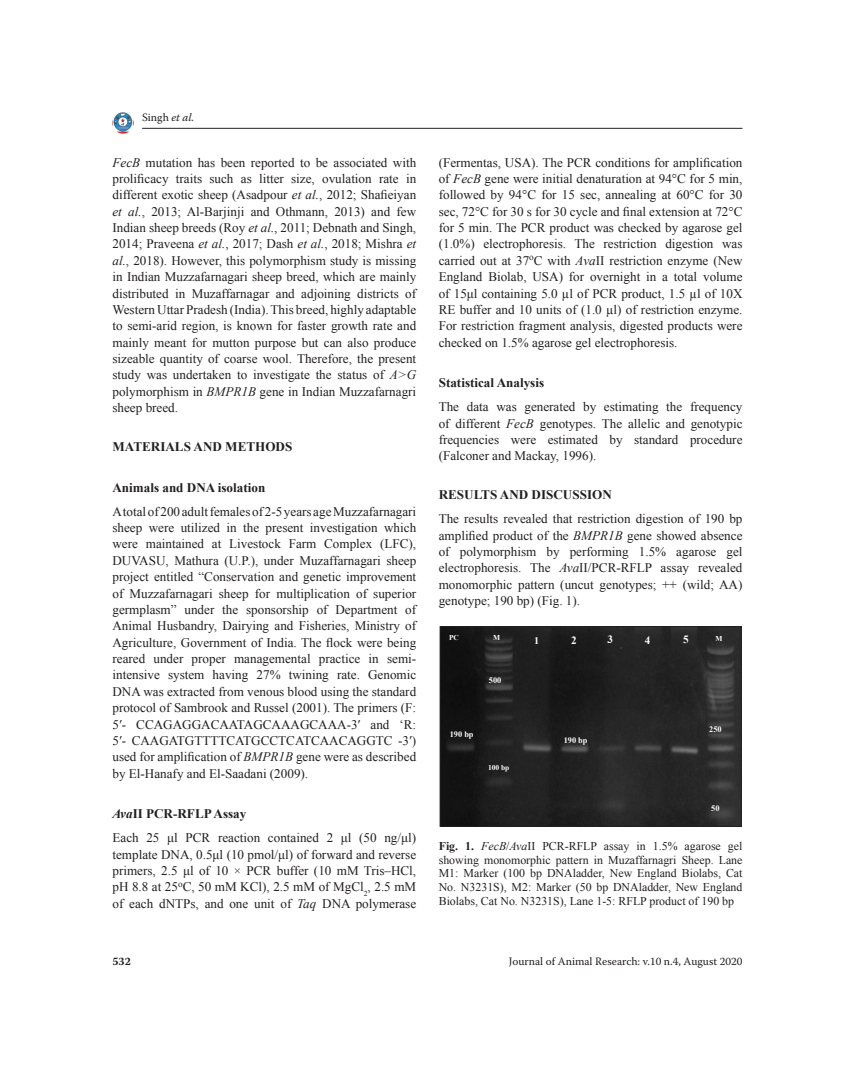
<style>
.page{position:relative;width:855px;height:1080px;background:#fff}
.page>*{position:absolute;margin:0;border:0;box-sizing:border-box;transform-origin:0 0}
.Body_text{font:13.12px/16.4px "Times New Roman";color:#231f20;text-align:justify}
.Head_3{font:700 13.12px "Times New Roman";color:#231f20}
.Head_2{font:700 13.12px "Times New Roman";color:#231f20}
.t1{font:11.88px/13.8px "Times New Roman";color:#231f20;text-align:justify}
.t2{font:11.25px "Warnock Pro";color:#231f20}
.t3{font:700 11.25px "Warnock Pro";color:#231f20}
.t4{font:700 11.12px "Times New Roman";color:#fff}
.t5{font:700 10.25px "Times New Roman";color:#fff}
.t6{font:700 8.38px "Times New Roman";letter-spacing:.005em;color:#fff}
.t7{font:700 7.38px "Times New Roman";color:#fff}
.s1{font-style:italic}
.s2{color:#222}
.s3{font-weight:700}
</style>
<div class="page">
<hr style="left:142px;top:128px;width:600px;height:1px;background:#231f20">
<img style="left:113px;top:112px;width:21px;height:22px">
<img style="left:442px;top:628px;width:297px;height:197px">
<div style="left:440px;top:626px;width:301px;height:201px;border:1px solid #231f20"></div>
<p class="t2" style="left:142px;top:110px;width:54px">Singh <span class="s1">et al.</span></p>
<p class="Body_text" style="left:112px;top:154px;width:305px"><span class="s1">FecB</span> mutation has been reported to be associated with prolificacy traits such as litter size, ovulation rate in different exotic sheep (Asadpour <span class="s1">et al.</span>, 2012; Shafieiyan <span class="s1">et al.</span>, 2013; Al-Barjinji and Othmann, 2013) and few Indian sheep breeds (Roy <span class="s1">et al.</span>, 2011; Debnath and Singh, 2014; Praveena <span class="s1">et al.</span>, 2017; Dash <span class="s1">et al.</span>, 2018; Mishra <span class="s1">et al.</span>, 2018). However, this polymorphism study is missing in Indian Muzzafarnagari sheep breed, which are mainly distributed in Muzaffarnagar and adjoining districts of Western Uttar Pradesh (India). This breed, highly adaptable to semi-arid region, is known for faster growth rate and mainly meant for mutton purpose but can also produce sizeable quantity of coarse wool. Therefore, the present study was undertaken to investigate the status of <span class="s1">A&gt;G </span>polymorphism in <span class="s1">BMPR1B</span> gene in Indian Muzzafarnagri sheep breed.</p>
<p class="Head_2" style="left:112px;top:438px;width:181px">MATERIALS AND METHODS</p>
<p class="Head_3" style="left:112px;top:478px;width:154px">Animals and DNA isolation</p>
<p class="Body_text" style="left:112px;top:503px;width:305px">A total of 200 adult females of 2-5 years age Muzzafarnagari sheep were utilized in the present investigation which were maintained at Livestock Farm Complex (LFC), DUVASU, Mathura (U.P.), under Muzaffarnagari sheep project entitled “Conservation and genetic improvement of Muzzafarnagari sheep for multiplication of superior germplasm” under the sponsorship of Department of Animal Husbandry, Dairying and Fisheries, Ministry of Agriculture, Government of India. The flock were being reared under proper managemental practice in semi&shy;intensive system having 27% twining rate. Genomic DNA was extracted from venous blood using the standard protocol of Sambrook and Russel (2001). The primers (<span class="s2">F:<br>5′-</span> CCAGAGGACAATAGCAAAGCAAA<span class="s2">-3′</span> and ‘<span class="s2">R:<br>5′-</span> CAAGATGTTTTCATGCCTCATCAACAGGTC <span class="s2">-3′) </span>used for amplification of <span class="s1">BMPR1B</span> gene were as described by El-Hanafy and El-Saadani (2009).</p>
<p class="Head_3" style="left:112px;top:805px;width:135px"><span class="s1">Ava</span>II PCR-RFLP Assay</p>
<p class="Body_text" style="left:112px;top:830px;width:305px">Each 25 μl PCR reaction contained 2 μl (50 ng/μl) template DNA, 0.5μl (10 pmol/μl) of forward and reverse primers, 2.5 μl of 10 × PCR buffer (10 mM Tris–HCl, pH 8.8 at 25<sup>o</sup>C, 50 mM KCl), 2.5 mM of MgCl<sub>2</sub>, 2.5 mM of each dNTPs, and one unit of <span class="s1">Taq</span> DNA polymerase</p>
<p class="Body_text" style="left:439px;top:154px;width:305px">(Fermentas, USA). The PCR conditions for amplification of <span class="s1">FecB</span> gene were initial denaturation at 94°C for 5 min, followed by 94°C for 15 sec, annealing at 60°C for 30 sec, 72°C for 30 s for 30 cycle and final extension at 72°C for 5 min. The PCR product was checked by agarose gel (1.0%) electrophoresis. The restriction digestion was carried out at 37<sup>o</sup>C with <span class="s1">Ava</span>II restriction enzyme (New England Biolab, USA) for overnight in a total volume of 15μl containing 5.0 µl of PCR product, 1.5 µl of 10X RE buffer and 10 units of (1.0 µl) of restriction enzyme.<br>For restriction fragment analysis, digested products were checked on 1.5% agarose gel electrophoresis.</p>
<p class="Head_3" style="left:439px;top:374px;width:107px">Statistical Analysis</p>
<p class="Body_text" style="left:439px;top:399px;width:305px">The data was generated by estimating the frequency of different <span class="s1">FecB</span> genotypes. The allelic and genotypic frequencies were estimated by standard procedure (Falconer and Mackay, 1996).</p>
<p class="Head_2" style="left:439px;top:486px;width:175px">RESULTS AND DISCUSSION</p>
<p class="Body_text" style="left:439px;top:510px;width:305px">The results revealed that restriction digestion of 190 bp amplified product of the <span class="s1">BMPR1B</span> gene showed absence of polymorphism by performing 1.5% agarose gel electrophoresis. The <span class="s1">Ava</span>II/PCR-RFLP assay revealed monomorphic pattern (uncut genotypes; ++ (wild; AA) genotype; 190 bp) (Fig. 1).</p>
<p class="t7" style="left:449px;top:633px;width:11px">PC</p>
<p class="t7" style="left:493px;top:633px;width:9px">M</p>
<p class="t5" style="left:534px;top:633px;width:7px">1</p>
<p class="t4" style="left:571px;top:633px;width:7px">2</p>
<p class="t4" style="left:608px;top:632px;width:7px">3</p>
<p class="t4" style="left:645px;top:632px;width:7px">4</p>
<p class="t4" style="left:683px;top:632px;width:7px">5</p>
<p class="t7" style="left:715px;top:633px;width:9px">M</p>
<p class="t6" style="left:489px;top:675px;width:14px">500</p>
<p class="t6" style="left:450px;top:728px;width:25px">190 bp</p>
<p class="t7" style="left:488px;top:763px;width:23px">100 bp</p>
<p class="t6" style="left:564px;top:734px;width:25px">190 bp</p>
<p class="t6" style="left:709px;top:723px;width:14px">250</p>
<p class="t6" style="left:711px;top:802px;width:10px">50</p>
<p class="t1" style="left:439px;top:839px;width:305px"><span class="s3">Fig. 1.</span> <span class="s1">FecB</span>/<span class="s1">Ava</span>II PCR-RFLP assay in 1.5% agarose gel showing monomorphic pattern in Muzaffarnagri Sheep. Lane M1: Marker (100 bp DNAladder, New England Biolabs, Cat No. N3231S), M2: Marker (50 bp DNAladder, New England Biolabs, Cat No. N3231S), Lane 1-5: RFLP product of 190 bp</p>
<p class="t3" style="left:112px;top:954px;width:20px">532</p>
<p class="t2" style="left:509px;top:954px;width:235px">Journal of Animal Research: v.10 n.4, August 2020</p>
</div>
